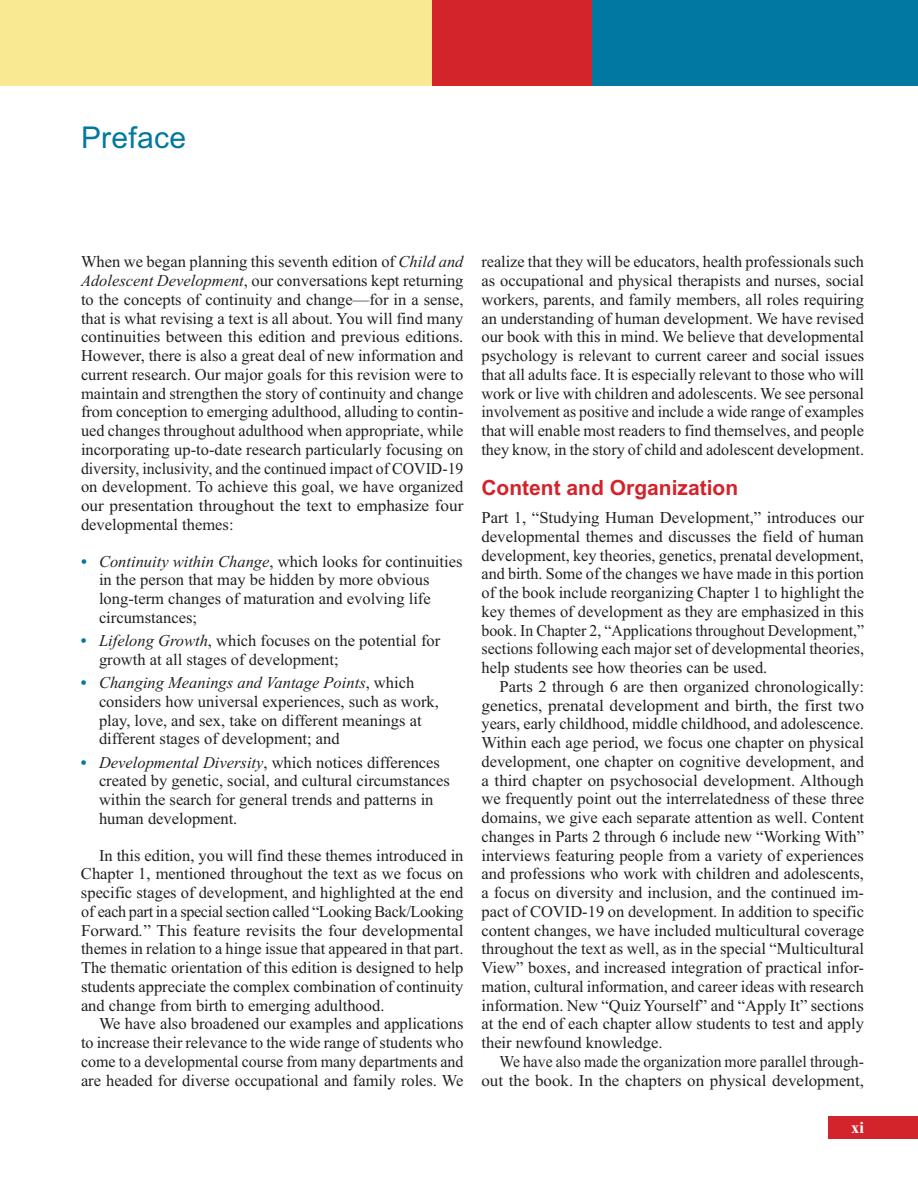
<style>
.page{position:relative;width:918px;height:1188px;background:#fff}
.page>*{position:absolute;margin:0;border:0;box-sizing:border-box;transform-origin:0 0}
.t1{font:30px "Arial MT Std";letter-spacing:.01em;color:#0078a0}
.t2{font:700 21px "Arial MT Std";color:#d3232b}
.t3{font:16.5px/18.8px "Times New Roman";color:#231f20;text-align:justify}
.t4{font:16.5px/18.8px "Times New Roman";color:#231f20;text-align:right;scale:.95 1}
.t5{font:700 16.5px "Times New Roman";color:#fff}
.s1{font-style:italic}
.s2{font-weight:700;color:#0078a0}
</style>
<div class="page">
<div style="left:828px;top:1116px;width:90px;height:23px;background:#d3232b"></div>
<div style="left:0;top:0;width:918px;height:86px;background:#f8e992"></div>
<div style="left:432px;top:0;width:486px;height:86px;background:#d3232b"></div>
<div style="left:592px;top:0;width:326px;height:86px;background:#0078a0"></div>
<h1 class="t1" style="left:81px;top:121px;width:107px">Preface</h1>
<p class="t3" style="left:81px;top:252px;width:384px">When we began planning this seventh edition of <span class="s1">Child and Adolescent Development</span>, our conversations kept returning to the concepts of continuity and change—for in a sense, that is what revising a text is all about. You will find many continuities between this edition and previous editions.<br>However, there is also a great deal of new information and current research. Our major goals for this revision were to maintain and strengthen the story of continuity and change from conception to emerging adulthood, alluding to contin&shy;ued changes throughout adulthood when appropriate, while incorporating up-to-date research particularly focusing on diversity, inclusivity, and the continued impact of COVID-19 on development. To achieve this goal, we have organized our presentation throughout the text to emphasize four developmental themes:</p>
<p class="t3" style="left:99px;top:552px;width:365px;text-align:left;text-indent:-18px"><span class="s2">•</span> <span class="s1">Continuity within Change</span>, which looks for continuities in the person that may be hidden by more obvious long-term changes of maturation and evolving life circumstances;</p>
<p class="t3" style="left:99px;top:631px;width:343px;text-indent:-18px"><span class="s2">•</span> <span class="s1">Lifelong Growth</span>, which focuses on the potential for growth at all stages of development;</p>
<p class="t3" style="left:99px;top:673px;width:341px;text-align:left;text-indent:-18px"><span class="s2">•</span> <span class="s1">Changing Meanings and Vantage Points</span>, which considers how universal experiences, such as work, play, love, and sex, take on different meanings at different stages of development; and</p>
<p class="t3" style="left:99px;top:753px;width:352px;text-align:left;text-indent:-18px"><span class="s2">•</span> <span class="s1">Developmental Diversity</span>, which notices differences created by genetic, social, and cultural circumstances within the search for general trends and patterns in human development.</p>
<p class="t3" style="left:81px;top:846px;width:384px;text-indent:18px">In this edition, you will find these themes introduced in Chapter 1, mentioned throughout the text as we focus on specific stages of development, and highlighted at the end of each part in a special section called “Looking Back/Looking Forward<span class="s1">.</span>” This feature revisits the four developmental themes in relation to a hinge issue that appeared in that part.<br>The thematic orientation of this edition is designed to help students appreciate the complex combination of continuity and change from birth to emerging adulthood.</p>
<p class="t3" style="left:81px;top:1014px;width:384px;text-indent:18px">We have also broadened our examples and applications to increase their relevance to the wide range of students who come to a developmental course from many departments and are headed for diverse occupational and family roles. We</p>
<p class="t3" style="left:482px;top:252px;width:384px">realize that they will be educators, health professionals such as occupational and physical therapists and nurses, social workers, parents, and family members, all roles requiring an understanding of human development. We have revised our book with this in mind. We believe that developmental psychology is relevant to current career and social issues that all adults face. It is especially relevant to those who will work or live with children and adolescents. We see personal involvement as positive and include a wide range of examples that will enable most readers to find themselves, and people they know, in the story of child and adolescent development.</p>
<p class="t2" style="left:482px;top:476px;width:258px">Content and Organization</p>
<p class="t3" style="left:482px;top:508px;width:384px">Part 1, “Studying Human Development,” introduces our developmental themes and discusses the field of human development, key theories, genetics, prenatal development, and birth. Some of the changes we have made in this portion of the book include reorganizing Chapter 1 to highlight the key themes of development as they are emphasized in this book. In Chapter 2, “Applications throughout Development,” sections following each major set of developmental theories, help students see how theories can be used.</p>
<p class="t3" style="left:482px;top:677px;width:384px;text-indent:18px">Parts 2 through 6 are then organized chronologically: genetics, prenatal development and birth, the first two years, early childhood, middle childhood, and adolescence.<br>Within each age period, we focus one chapter on physical development, one chapter on cognitive development, and a third chapter on psychosocial development. Although we frequently point out the interrelatedness of these three domains, we give each separate attention as well. Content changes in Parts 2 through 6 include new “Working With” interviews featuring people from a variety of experiences and professions who work with children and adolescents, a focus on diversity and inclusion, and the continued im&shy;pact of COVID-19 on development. In addition to specific content changes, we have included multicultural coverage throughout the text as well, as in the special “Multicultural View” boxes, and increased integration of practical infor&shy;mation, cultural information, and career ideas with research information. New “Quiz Yourself” and “Apply It” sections at the end of each chapter allow students to test and apply their newfound knowledge.</p>
<p class="t4" style="left:482px;top:1052px;width:404px">We have also made the organization more parallel through&shy;out the book. In the chapters on physical development,</p>
<p class="t5" style="left:851px;top:1117px;width:14px">xi</p>
</div>
